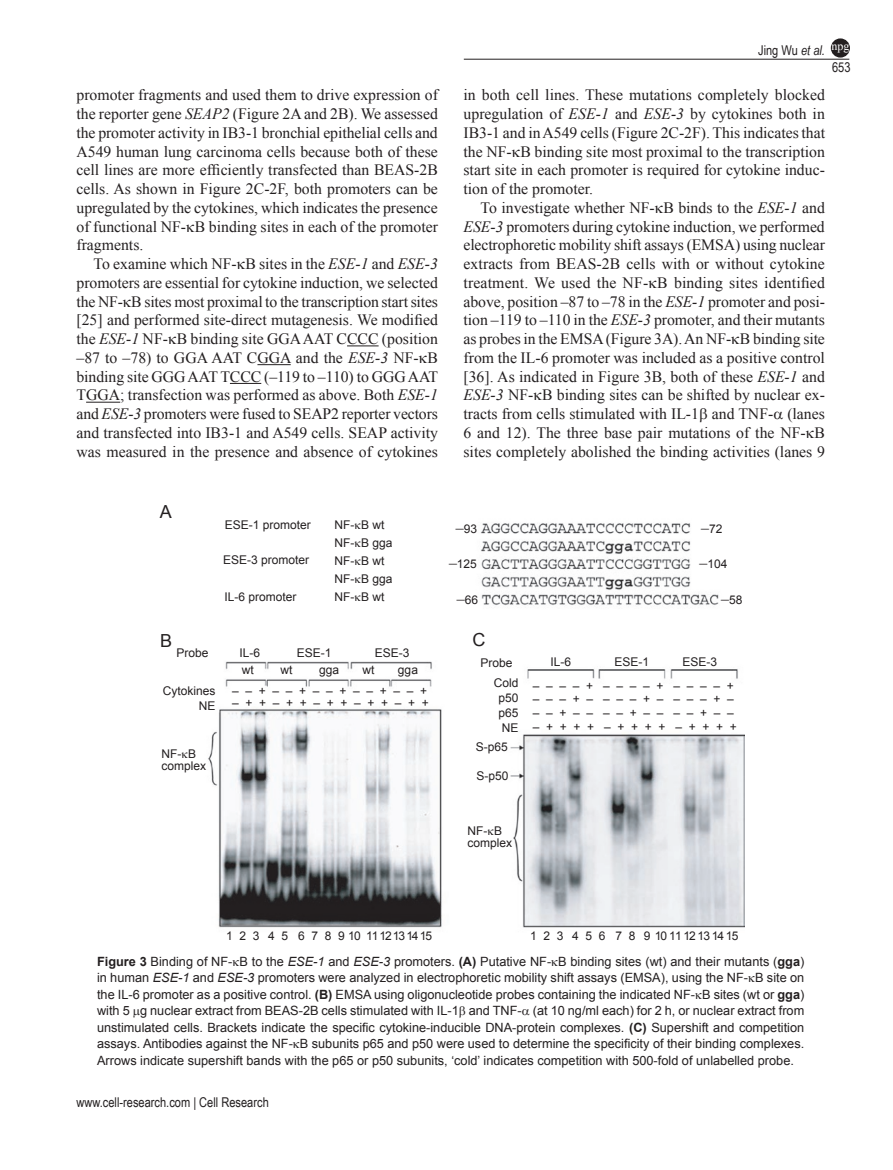
<style>
.page{position:relative;width:893px;height:1170px;background:#fff}
.page>*{position:absolute;margin:0;border:0;box-sizing:border-box;transform-origin:0 0}
.t1{font:18px "Arial MT2";color:#231f20}
.t2{font:15.75px/18.8px "Times New Roman PSMT2";color:#231f20;text-align:justify}
.t3{font:15.75px "Times New Roman";color:#231f20}
.t4{font:13.5px "Arial Narrow";color:#231f20}
.t5{font:12.75px/16.5px "Arial MT2";color:#231f20;text-align:justify}
.t6{font:12.75px/16.5px "Arial";color:#231f20}
.t7{font:12px/18px "Arial MT2";color:#231f20}
.t8{font:12px "Arial";color:#231f20}
.t9{font:12px "Arial";letter-spacing:-.09em;color:#231f20}
.t10{font:12px "Arial";letter-spacing:-.07em;color:#231f20}
.t11{font:12px "Times New Roman PSMT2";color:#fff}
.s1{font-style:italic}
.s2{font-family:"Times New Roman PS Italic MT2"}
.s3{font-family:"Times New Roman PSMT2"}
.s4{font-family:"Times New Roman PSMT2";font-size:15.75px}
.s5{font-family:"Arial";font-weight:700}
.s6{font-family:"Arial";font-style:italic}
.s7{font-family:"Arial Bold MT2"}
.s8{font-family:"Arial"}
.s9{font-family:"Arial MT2"}
</style>
<div class="page">
<hr style="left:464px;top:59px;width:385px;height:1px;background:#231f20">
<div style="left:832px;top:39px;width:17px;height:18px;background:#231f20;border-radius:50%"></div>
<div style="left:831px;top:38px;width:19px;height:20px;border:2px solid #231f20;border-radius:50%"></div>
<hr style="left:347px;top:345px;width:32px;height:1px;background:#231f20">
<hr style="left:257px;top:364px;width:34px;height:1px;background:#231f20">
<hr style="left:230px;top:383px;width:31px;height:1px;background:#231f20">
<hr style="left:86px;top:402px;width:34px;height:1px;background:#231f20">
<img style="left:208px;top:523px;width:537px;height:405px">
<svg style="left:355px;top:523px;width:6px;height:6px"></svg>
<svg style="left:355px;top:541px;width:6px;height:6px"></svg>
<svg style="left:355px;top:559px;width:6px;height:6px"></svg>
<svg style="left:355px;top:577px;width:6px;height:6px"></svg>
<svg style="left:355px;top:595px;width:6px;height:6px"></svg>
<svg style="left:488px;top:829px;width:6px;height:6px"></svg>
<p class="t11" style="left:831px;top:38px;width:19px">npg</p>
<p class="t4" style="left:758px;top:40px;width:68px">Jing Wu <span class="s1">et al.</span></p>
<p class="t2" style="left:76px;top:85px;width:363px">promoter fragments and used them to drive expression of the reporter gene <span class="s2">SEAP2</span> (Figure 2A and 2B). We assessed the promoter activity in IB3-1 bronchial epithelial cells and A549 human lung carcinoma cells because both of these</p>
<p class="t3" style="left:76px;top:159px;width:363px">cell lines are more efficiently transfected than BEAS-2B</p>
<p class="t2" style="left:76px;top:179px;width:363px">cells. As shown in Figure 2C-2F, both promoters can be upregulated by the cytokines, which indicates the presence of functional NF- B binding sites in each of the promoter fragments.</p>
<p class="t2" style="left:76px;top:254px;width:363px;text-indent:17px">To examine which NF- B sites in the <span class="s2">ESE-1</span> and <span class="s2">ESE-3 </span>promoters are essential for cytokine induction, we selected the NF- B sites most proximal to the transcription start sites</p>
<p class="t3" style="left:76px;top:309px;width:363px">[25] and performed site-direct mutagenesis. We modified</p>
<p class="t2" style="left:76px;top:329px;width:363px">the <span class="s2">ESE-1</span> NF- B binding site GGA AAT CCCC (position –87 to –78) to GGA AAT CGGA and the <span class="s2">ESE-3</span> NF- B binding site GGG AAT TCCC (–119 to –110) to GGG AAT TGGA; transfection was performed as above. Both <span class="s2">ESE-1 </span>and <span class="s2">ESE-3</span> promoters were fused to SEAP2 reporter vectors and transfected into IB3-1 and A549 cells. SEAP activity was measured in the presence and absence of cytokines</p>
<p class="t4" style="left:832px;top:57px;width:20px">653</p>
<p class="t2" style="left:464px;top:85px;width:363px">in both cell lines. These mutations completely blocked upregulation of <span class="s2">ESE-1</span> and <span class="s2">ESE-3</span> by cytokines both in IB3-1 and in A549 cells (Figure 2C-2F). This indicates that the NF- B binding site most proximal to the transcription start site in each promoter is required for cytokine induc&shy;tion of the promoter.</p>
<p class="t2" style="left:464px;top:198px;width:363px;text-indent:17px">To investigate whether NF- B binds to the <span class="s2">ESE-1</span> and <span class="s2">ESE-3</span> promoters during cytokine induction, we performed electrophoretic mobility shift assays (EMSA) using nuclear extracts from BEAS-2B cells with or without cytokine</p>
<p class="t3" style="left:464px;top:272px;width:363px"><span class="s3">treatment. We used the NF-</span> B binding sites identified</p>
<p class="t2" style="left:464px;top:292px;width:363px">above, position –87 to –78 in the <span class="s2">ESE-1</span> promoter and posi&shy;tion –119 to –110 in the <span class="s2">ESE-3</span> promoter, and their mutants as probes in the EMSA (Figure 3A). An NF- B binding site from the IL-6 promoter was included as a positive control</p>
<p class="t3" style="left:464px;top:366px;width:363px">[36]. As indicated in Figure 3B, both of these <span class="s2">ESE-1</span> <span class="s3">and</span></p>
<p class="t2" style="left:464px;top:385px;width:363px"><span class="s2">ESE-3</span> NF- B binding sites can be shifted by nuclear ex&shy;tracts from cells stimulated with IL-1 and TNF- (lanes 6 and 12). The three base pair mutations of the NF- B sites completely abolished the binding activities (lanes 9</p>
<p class="t1" style="left:160px;top:499px;width:14px">A</p>
<p class="t7" style="left:225px;top:516px;width:88px">ESE-1 promoter</p>
<p class="t8" style="left:223px;top:552px;width:88px">ESE-3 promoter</p>
<p class="t7" style="left:224px;top:587px;width:74px">IL-6 promoter</p>
<p class="t7" style="left:335px;top:516px;width:59px">NF- B wt<br>NF- B gga<br>NF- B wt<br>NF- B gga<br>NF- B wt</p>
<p class="t8" style="left:456px;top:520px;width:23px"><span class="s4">–</span>93</p>
<p class="t7" style="left:449px;top:554px;width:29px"><span class="s4">–</span>125</p>
<p class="t7" style="left:457px;top:591px;width:23px"><span class="s4">–</span>66</p>
<p class="t7" style="left:701px;top:519px;width:23px"><span class="s4">–</span>72</p>
<p class="t7" style="left:700px;top:554px;width:29px"><span class="s4">–</span>104</p>
<p class="t7" style="left:721px;top:591px;width:23px"><span class="s4">–</span>58</p>
<p class="t1" style="left:160px;top:628px;width:14px">B</p>
<p class="t1" style="left:472px;top:627px;width:14px">C</p>
<p class="t8" style="left:239px;top:644px;width:22px">IL-6</p>
<p class="t8" style="left:297px;top:644px;width:36px">ESE-1</p>
<p class="t8" style="left:375px;top:644px;width:36px">ESE-3</p>
<p class="t7" style="left:242px;top:661px;width:13px">wt</p>
<p class="t7" style="left:281px;top:661px;width:13px">wt</p>
<p class="t7" style="left:319px;top:661px;width:22px">gga</p>
<p class="t7" style="left:363px;top:661px;width:13px">wt</p>
<p class="t7" style="left:398px;top:661px;width:22px">gga</p>
<p class="t8" style="left:176px;top:645px;width:34px">Probe</p>
<p class="t7" style="left:163px;top:683px;width:54px;line-height:15px;text-align:right">Cytokines<br>NE</p>
<p class="t7" style="left:162px;top:747px;width:46px;line-height:12px">NF- B complex</p>
<p class="t8" style="left:480px;top:654px;width:34px">Probe</p>
<p class="t8" style="left:550px;top:654px;width:22px">IL-6</p>
<p class="t8" style="left:614px;top:654px;width:36px">ESE-1</p>
<p class="t8" style="left:682px;top:654px;width:36px">ESE-3</p>
<p class="t7" style="left:498px;top:675px;width:22px;line-height:15px;text-align:justify;text-indent:-5px">Cold p50 p65<br>NE</p>
<p class="t7" style="left:476px;top:738px;width:34px">S-p65</p>
<p class="t7" style="left:476px;top:766px;width:34px">S-p50</p>
<p class="t7" style="left:533px;top:676px;width:203px">– – – – + – – – – + – – – – +</p>
<p class="t7" style="left:533px;top:690px;width:203px">– – – + – – – – + – – – – + –</p>
<p class="t7" style="left:533px;top:703px;width:203px">– – + – – – – + – – – – + – –</p>
<p class="t7" style="left:533px;top:717px;width:206px">– + + + + – + + + + – + + + +</p>
<p class="t7" style="left:232px;top:681px;width:197px">– – + – – + – – + – – + – – +</p>
<p class="t7" style="left:232px;top:693px;width:198px">– + + – + + – + + – + + – + +</p>
<p class="t9" style="left:226px;top:927px;width:207px">1 2 3 4 5 6 7 8 9 10 11 12 13 14 15</p>
<p class="t7" style="left:467px;top:825px;width:46px;line-height:12px">NF- B complex</p>
<p class="t10" style="left:530px;top:927px;width:210px">1 2 3 4 5 6 7 8 9 10 11 12 13 14 15</p>
<p class="t5" style="left:97px;top:953px;width:709px"><span class="s5">Figure 3</span> Binding of NF- B to the <span class="s6">ESE-1</span> and <span class="s6">ESE-3</span> promoters. <span class="s7">(A)</span> <span class="s8">Putative NF-</span> B binding sites (wt) and their mutants (<span class="s7">gga</span>) in human <span class="s6">ESE-1</span> and <span class="s6">ESE-3</span> promoters were analyzed in electrophoretic mobility shift assays (EMSA), using the NF- B site on the IL-6 promoter as a positive control. <span class="s7">(B)</span> EMSA using oligonucleotide probes containing the indicated NF- B sites (wt or <span class="s7">gga</span>) with 5 g nuclear extract from BEAS-2B cells stimulated with IL-1 and TNF- (at 10 ng/ml each) for 2 h, or nuclear extract from</p>
<p class="t6" style="left:97px;top:1019px;width:709px">unstimulated cells. Brackets indicate the specific cytokine-inducible DNA-protein complexes. <span class="s7">(C)</span> <span class="s9">Supershift and competition assays. Antibodies against the NF-</span> B subunits p65 and p50 were used to determine the specificity of their binding complexes.</p>
<p class="t5" style="left:97px;top:1052px;width:698px">Arrows indicate supershift bands with the p65 or p50 subunits, ‘cold’ indicates competition with 500-fold of unlabelled probe.</p>
<p class="t4" style="left:76px;top:1092px;width:194px">www.cell-research.com | Cell Research</p>
</div>
